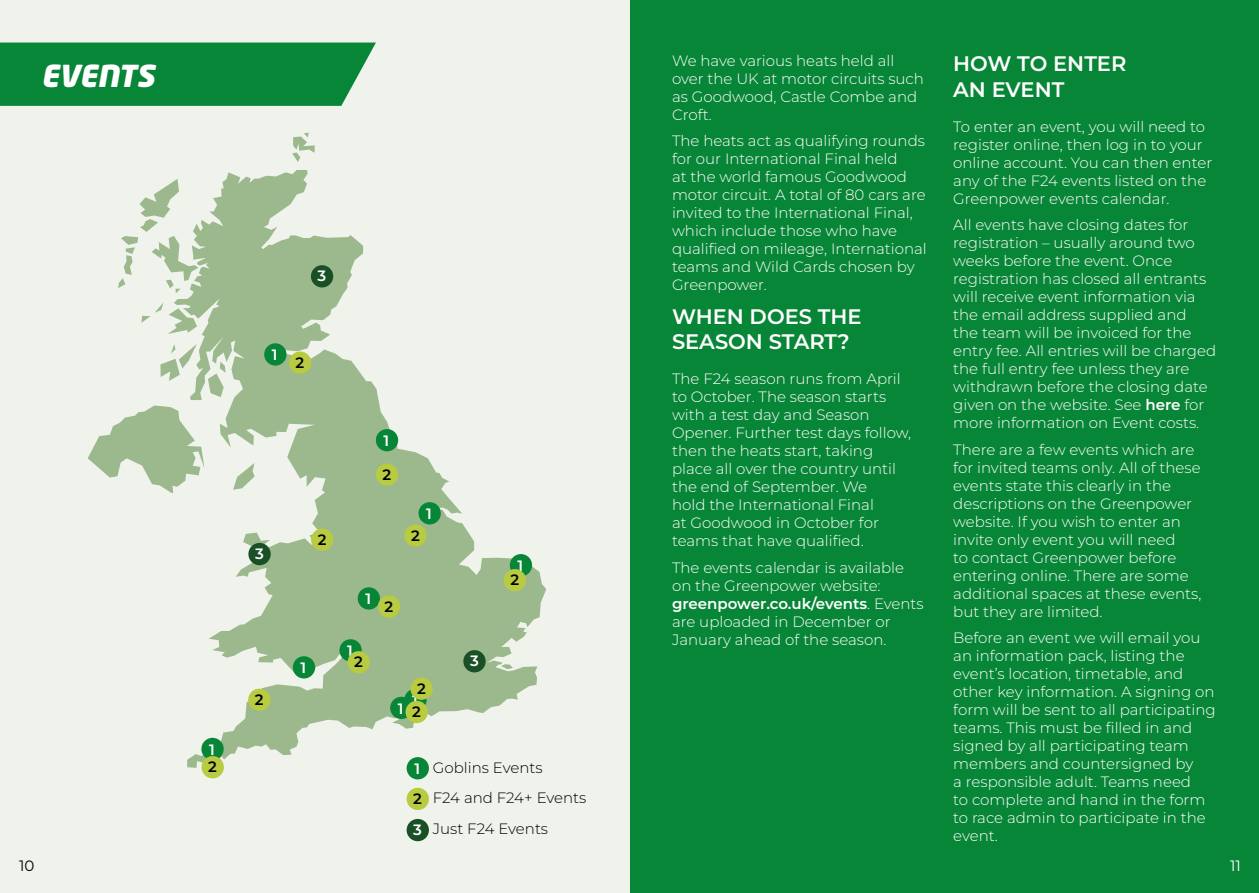
<style>
.page{position:relative;width:1259px;height:893px;background:#fff}
.page>*{position:absolute;margin:0;border:0;box-sizing:border-box;transform-origin:0 0}
.Page_title{font:italic 900 30px "Neo Tech Std";color:#fff}
.Sub_headings{font:600 21px/25.2px "Montserrat";color:#fff}
.Body_with_2mm{font:300 15px/18px "Montserrat";color:#fff}
.Body_with_2mm-2{font:300 15px "Montserrat";color:#000}
.Body_with_2mm-3{font:600 15px "Montserrat";color:#fff}
.Body_with_2mm-4{font:600 15px "Montserrat";color:#000}
.t1{font:15px "Montserrat";color:#000}
.t2{font:15px "Montserrat";color:#fff}
.s1{font-weight:600}
</style>
<div class="page">
<div style="left:630px;top:0;width:629px;height:893px;background:#088637"></div>
<div style="left:0;top:0;width:629px;height:893px;background:#eff3ec"></div>
<div style="left:0;top:43px;width:376px;height:63px;background:#088637"></div>
<div style="left:406px;top:757px;width:23px;height:22px;background:#088637;border-radius:50%"></div>
<div style="left:406px;top:788px;width:23px;height:22px;background:#b8cb41;border-radius:50%"></div>
<div style="left:406px;top:819px;width:23px;height:22px;background:#1a5025;border-radius:50%"></div>
<svg style="left:88px;top:133px;width:458px;height:639px"></svg>
<div style="left:201px;top:738px;width:23px;height:22px;background:#088637;border-radius:50%"></div>
<div style="left:202px;top:756px;width:22px;height:22px;background:#b8cb41;border-radius:50%"></div>
<div style="left:293px;top:656px;width:22px;height:22px;background:#088637;border-radius:50%"></div>
<div style="left:390px;top:697px;width:22px;height:22px;background:#088637;border-radius:50%"></div>
<div style="left:404px;top:689px;width:23px;height:22px;background:#088637;border-radius:50%"></div>
<div style="left:339px;top:639px;width:23px;height:22px;background:#088637;border-radius:50%"></div>
<div style="left:358px;top:587px;width:22px;height:23px;background:#088637;border-radius:50%"></div>
<div style="left:510px;top:554px;width:22px;height:22px;background:#088637;border-radius:50%"></div>
<div style="left:418px;top:502px;width:23px;height:22px;background:#088637;border-radius:50%"></div>
<div style="left:376px;top:429px;width:22px;height:22px;background:#088637;border-radius:50%"></div>
<div style="left:264px;top:343px;width:22px;height:23px;background:#088637;border-radius:50%"></div>
<div style="left:248px;top:689px;width:22px;height:22px;background:#b8cb41;border-radius:50%"></div>
<div style="left:347px;top:651px;width:23px;height:22px;background:#b8cb41;border-radius:50%"></div>
<div style="left:405px;top:701px;width:23px;height:22px;background:#b8cb41;border-radius:50%"></div>
<div style="left:410px;top:677px;width:23px;height:23px;background:#b8cb41;border-radius:50%"></div>
<div style="left:378px;top:595px;width:22px;height:23px;background:#b8cb41;border-radius:50%"></div>
<div style="left:504px;top:569px;width:22px;height:22px;background:#b8cb41;border-radius:50%"></div>
<div style="left:404px;top:524px;width:23px;height:23px;background:#b8cb41;border-radius:50%"></div>
<div style="left:311px;top:528px;width:22px;height:23px;background:#b8cb41;border-radius:50%"></div>
<div style="left:376px;top:463px;width:22px;height:23px;background:#b8cb41;border-radius:50%"></div>
<div style="left:463px;top:650px;width:22px;height:22px;background:#1a5025;border-radius:50%"></div>
<div style="left:248px;top:543px;width:23px;height:22px;background:#1a5025;border-radius:50%"></div>
<div style="left:311px;top:265px;width:22px;height:22px;background:#1a5025;border-radius:50%"></div>
<div style="left:289px;top:351px;width:22px;height:23px;background:#b8cb41;border-radius:50%"></div>
<p class="Page_title" style="left:41px;top:57px;width:115px">EVENTS</p>
<p class="Body_with_2mm-3" style="left:209px;top:739px;width:7px">1</p>
<p class="Body_with_2mm-4" style="left:208px;top:756px;width:10px">2</p>
<p class="Body_with_2mm-3" style="left:317px;top:265px;width:10px">3</p>
<p class="Body_with_2mm-3" style="left:272px;top:344px;width:7px">1</p>
<p class="Body_with_2mm-4" style="left:296px;top:352px;width:10px">2</p>
<p class="Body_with_2mm-3" style="left:255px;top:543px;width:10px">3</p>
<p class="Body_with_2mm-4" style="left:255px;top:689px;width:10px">2</p>
<p class="Body_with_2mm-3" style="left:383px;top:430px;width:7px">1</p>
<p class="Body_with_2mm-4" style="left:382px;top:464px;width:10px">2</p>
<p class="Body_with_2mm-3" style="left:426px;top:503px;width:7px">1</p>
<p class="Body_with_2mm-4" style="left:318px;top:529px;width:10px">2</p>
<p class="Body_with_2mm-4" style="left:411px;top:525px;width:10px">2</p>
<p class="Body_with_2mm-3" style="left:300px;top:657px;width:7px">1</p>
<p class="Body_with_2mm-3" style="left:365px;top:588px;width:7px">1</p>
<p class="Body_with_2mm-3" style="left:347px;top:640px;width:7px">1</p>
<p class="Body_with_2mm-4" style="left:354px;top:651px;width:10px">2</p>
<p class="Body_with_2mm-4" style="left:385px;top:595px;width:10px">2</p>
<p class="Body_with_2mm-3" style="left:398px;top:698px;width:7px">1</p>
<p class="Body_with_2mm-4" style="left:417px;top:678px;width:10px">2</p>
<p class="Body_with_2mm-3" style="left:412px;top:690px;width:7px">1</p>
<p class="Body_with_2mm-4" style="left:412px;top:701px;width:10px">2</p>
<p class="Body_with_2mm-3" style="left:470px;top:650px;width:10px">3</p>
<p class="Body_with_2mm-3" style="left:517px;top:555px;width:7px">1</p>
<p class="Body_with_2mm-4" style="left:510px;top:569px;width:10px">2</p>
<p class="Body_with_2mm-3" style="left:414px;top:758px;width:7px">1</p>
<p class="Body_with_2mm-4" style="left:413px;top:788px;width:10px">2</p>
<p class="Body_with_2mm-3" style="left:413px;top:819px;width:10px">3</p>
<p class="Body_with_2mm-2" style="left:433px;top:757px;width:111px">Goblins Events</p>
<p class="Body_with_2mm-2" style="left:433px;top:788px;width:155px">F24 and F24+ Events</p>
<p class="Body_with_2mm-2" style="left:433px;top:819px;width:117px">Just F24 Events</p>
<p class="Body_with_2mm" style="left:672px;top:51px;width:253px">We have various heats held all over the UK at motor circuits such as Goodwood, Castle Combe and<br>Croft.</p>
<p class="Body_with_2mm" style="left:672px;top:131px;width:256px">The heats act as qualifying rounds for our International Final held<br>at the world famous Goodwood motor circuit. A total of 80 cars are invited to the International Final, which include those who have qualified on mileage, International teams and Wild Cards chosen by<br>Greenpower.</p>
<p class="Sub_headings" style="left:672px;top:303px;width:191px">WHEN DOES THE<br>SEASON START?</p>
<p class="Body_with_2mm" style="left:672px;top:369px;width:241px">The F24 season runs from April to October. The season starts with a test day and Season<br>Opener. Further test days follow, then the heats start, taking place all over the country until the end of September. We<br>hold the International Final<br>at Goodwood in October for teams that have qualified.</p>
<p class="Body_with_2mm" style="left:672px;top:558px;width:253px">The events calendar is available on the Greenpower website: <span class="s1">greenpower.co.uk/events</span>. Events are uploaded in December or<br>January ahead of the season.</p>
<p class="Sub_headings" style="left:953px;top:50px;width:175px">HOW TO ENTER<br>AN EVENT</p>
<p class="Body_with_2mm" style="left:953px;top:117px;width:260px">To enter an event, you will need to register online, then log in to your online account. You can then enter any of the F24 events listed on the Greenpower events calendar.</p>
<p class="Body_with_2mm" style="left:953px;top:215px;width:264px">All events have closing dates for registration – usually around two weeks before the event. Once registration has closed all entrants will receive event information via the email address supplied and<br>the team will be invoiced for the entry fee. All entries will be charged the full entry fee unless they are withdrawn before the closing date given on the website. See <span class="s1">here</span> for more information on Event costs.</p>
<p class="Body_with_2mm" style="left:953px;top:440px;width:250px">There are a few events which are for invited teams only. All of these events state this clearly in the descriptions on the Greenpower website. If you wish to enter an invite only event you will need<br>to contact Greenpower before entering online. There are some additional spaces at these events, but they are limited.</p>
<p class="Body_with_2mm" style="left:953px;top:628px;width:264px">Before an event we will email you an information pack, listing the event’s location, timetable, and other key information. A signing on form will be sent to all participating teams. This must be filled in and signed by all participating team members and countersigned by<br>a responsible adult. Teams need<br>to complete and hand in the form to race admin to participate in the event.</p>
<p class="t1" style="left:19px;top:856px;width:17px">10</p>
<p class="t2" style="left:1230px;top:856px;width:12px">11</p>
</div>
